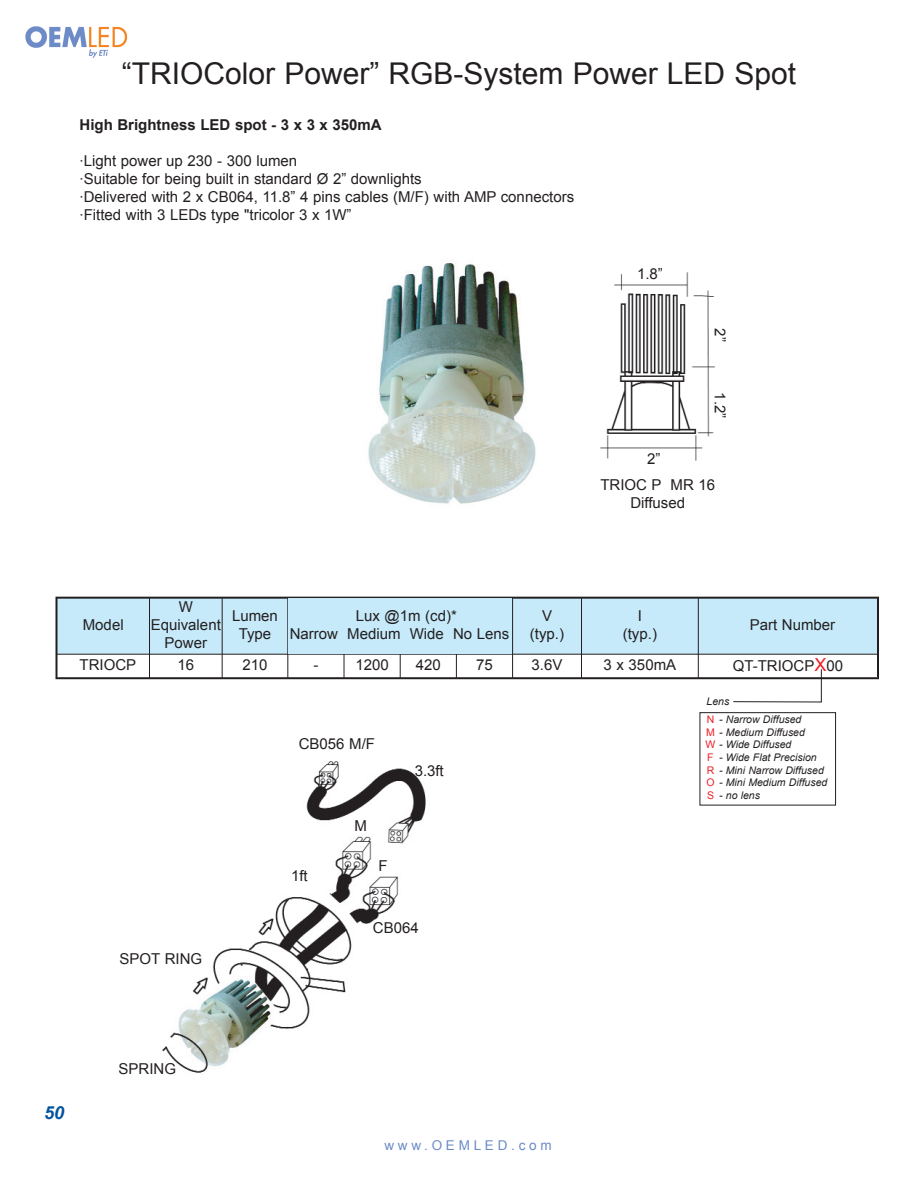
<style>
.page{position:relative;width:918px;height:1188px;background:#fff}
.page>*{position:absolute;margin:0;border:0;box-sizing:border-box;transform-origin:0 0}
.t1{font:30px "Arial";color:#231f20}
.t2{font:italic 700 18px "Arial";color:#01539e}
.t3{font:15px/18px "Arial";color:#231f20;text-align:center}
.t4{font:700 15px "Arial";color:#231f20}
.t5{font:13.5px "Arial";letter-spacing:.28em;color:#6c8bc6}
.t6{font:italic 10.5px/12.6px "Arial";color:#231f20}
.t7{font:10.5px/12.6px "Arial";color:#ee1e24}
.s1{font-size:18px;color:#ee1e24}
.s2{font-style:normal;color:#ee1e24}
</style>
<div class="page">
<img style="left:25px;top:26px;width:103px;height:32px">
<img style="left:368px;top:263px;width:168px;height:241px">
<img style="left:162px;top:761px;width:264px;height:312px">
<img style="left:600px;top:272px;width:115px;height:189px">
<div style="left:56px;top:597px;width:823px;height:82px;border:2px solid #231f20"></div>
<div style="left:57px;top:598px;width:93px;height:56px;background:#c6eafa"></div>
<div style="left:150px;top:598px;width:72px;height:56px;background:#c6eafa"></div>
<div style="left:222px;top:598px;width:66px;height:56px;background:#c6eafa"></div>
<div style="left:456px;top:598px;width:126px;height:56px;background:#c6eafa"></div>
<div style="left:582px;top:598px;width:116px;height:56px;background:#c6eafa"></div>
<div style="left:698px;top:598px;width:180px;height:56px;background:#c6eafa"></div>
<div style="left:57px;top:654px;width:93px;height:24px;background:#fff"></div>
<div style="left:150px;top:654px;width:72px;height:24px;background:#fff"></div>
<div style="left:222px;top:654px;width:66px;height:24px;background:#fff"></div>
<div style="left:288px;top:654px;width:56px;height:24px;background:#fff"></div>
<div style="left:344px;top:654px;width:56px;height:24px;background:#fff"></div>
<div style="left:400px;top:654px;width:56px;height:24px;background:#fff"></div>
<div style="left:456px;top:654px;width:57px;height:24px;background:#fff"></div>
<div style="left:513px;top:654px;width:69px;height:24px;background:#fff"></div>
<div style="left:582px;top:654px;width:116px;height:24px;background:#fff"></div>
<div style="left:698px;top:654px;width:180px;height:24px;background:#fff"></div>
<hr style="left:57px;top:598px;width:1px;height:80px;background:#231f20">
<hr style="left:149px;top:598px;width:1px;height:80px;background:#231f20">
<hr style="left:222px;top:598px;width:1px;height:80px;background:#231f20">
<hr style="left:288px;top:598px;width:1px;height:80px;background:#231f20">
<hr style="left:344px;top:598px;width:1px;height:80px;background:#231f20">
<hr style="left:400px;top:598px;width:1px;height:80px;background:#231f20">
<hr style="left:456px;top:598px;width:1px;height:80px;background:#231f20">
<hr style="left:512px;top:598px;width:1px;height:80px;background:#231f20">
<hr style="left:581px;top:598px;width:1px;height:80px;background:#231f20">
<hr style="left:698px;top:598px;width:1px;height:80px;background:#231f20">
<hr style="left:877px;top:598px;width:1px;height:80px;background:#231f20">
<hr style="left:57px;top:598px;width:821px;height:1px;background:#231f20">
<hr style="left:57px;top:654px;width:821px;height:1px;background:#231f20">
<hr style="left:57px;top:677px;width:821px;height:1px;background:#231f20">
<div style="left:288px;top:599px;width:223px;height:55px;background:#c6eafa"></div>
<svg style="left:733px;top:669px;width:89px;height:33px"></svg>
<div style="left:700px;top:712px;width:136px;height:93px;border:1px solid #231f20"></div>
<h1 class="t1" style="left:122px;top:56px;width:676px">“TRIOColor Power” RGB-System Power LED Spot</h1>
<p class="t4" style="left:80px;top:116px;width:304px">High Brightness LED spot - 3 x 3 x 350mA</p>
<p class="t3" style="left:80px;top:152px;width:496px;text-align:left">·Light power up 230 - 300 lumen<br>·Suitable for being built in standard Ø 2” downlights<br>·Delivered with 2 x CB064, 11.8” 4 pins cables (M/F) with AMP connectors ·Fitted with 3 LEDs type "tricolor 3 x 1W”</p>
<p class="t3" style="left:637px;top:265px;width:27px">1.8”</p>
<p class="t3" style="left:647px;top:450px;width:15px">2”</p>
<p class="t3" style="left:729px;top:328px;width:15px;rotate:90deg">2”</p>
<p class="t3" style="left:729px;top:392px;width:27px;rotate:90deg">1.2”</p>
<p class="t3" style="left:600px;top:476px;width:116px">TRIOC P MR 16<br>Diffused</p>
<p class="t3" style="left:83px;top:616px;width:42px">Model</p>
<p class="t3" style="left:151px;top:598px;width:72px">W<br>Equivalent<br>Power</p>
<p class="t3" style="left:232px;top:607px;width:47px">Lumen<br>Type</p>
<p class="t3" style="left:530px;top:607px;width:36px">V (typ.)</p>
<p class="t3" style="left:623px;top:607px;width:36px">I (typ.)</p>
<p class="t3" style="left:750px;top:616px;width:87px">Part Number</p>
<p class="t3" style="left:290px;top:607px;width:221px;text-align:left;text-indent:66px">Lux @1m (cd)*<br>Narrow Medium Wide No Lens</p>
<p class="t3" style="left:80px;top:656px;width:58px">TRIOCP</p>
<p class="t3" style="left:177px;top:656px;width:18px">16</p>
<p class="t3" style="left:242px;top:656px;width:27px">210</p>
<p class="t3" style="left:313px;top:656px;width:6px">-</p>
<p class="t3" style="left:355px;top:656px;width:35px">1200</p>
<p class="t3" style="left:416px;top:656px;width:27px">420</p>
<p class="t3" style="left:476px;top:656px;width:18px">75</p>
<p class="t3" style="left:532px;top:656px;width:32px">3.6V</p>
<p class="t3" style="left:604px;top:656px;width:74px">3 x 350mA</p>
<p class="t3" style="left:733px;top:656px;width:112px">QT-TRIOCP<span class="s1">X</span>00</p>
<p class="t3" style="left:120px;top:950px;width:84px">SPOT RING</p>
<p class="t3" style="left:299px;top:734px;width:78px">CB056 M/F</p>
<p class="t3" style="left:291px;top:867px;width:18px">1ft</p>
<p class="t3" style="left:355px;top:817px;width:14px">M</p>
<p class="t3" style="left:378px;top:857px;width:11px">F</p>
<p class="t3" style="left:415px;top:762px;width:30px">3.3ft</p>
<p class="t3" style="left:373px;top:919px;width:47px">CB064</p>
<p class="t6" style="left:707px;top:695px;width:24px">Lens</p>
<p class="t6" style="left:706px;top:713px;width:101px;text-indent:14px">- Narrow Diffused<br><span class="s2">M</span> - Medium Diffused<br><span class="s2">W</span> - Wide Diffused</p>
<p class="t6" style="left:719px;top:751px;width:99px">- Wide Flat Precision</p>
<p class="t6" style="left:706px;top:764px;width:122px;text-indent:13px">- Mini Narrow Diffused<br><span class="s2">O</span> - Mini Medium Diffused</p>
<p class="t6" style="left:719px;top:789px;width:42px">- no lens</p>
<p class="t7" style="left:707px;top:713px;width:9px">N</p>
<p class="t7" style="left:707px;top:751px;width:9px">F<br>R</p>
<p class="t7" style="left:707px;top:789px;width:9px">S</p>
<p class="t2" style="left:44px;top:1103px;width:22px">50</p>
<p class="t3" style="left:119px;top:1060px;width:59px">SPRING</p>
<p class="t5" style="left:384px;top:1138px;width:169px">www.OEMLED.com</p>
</div>
